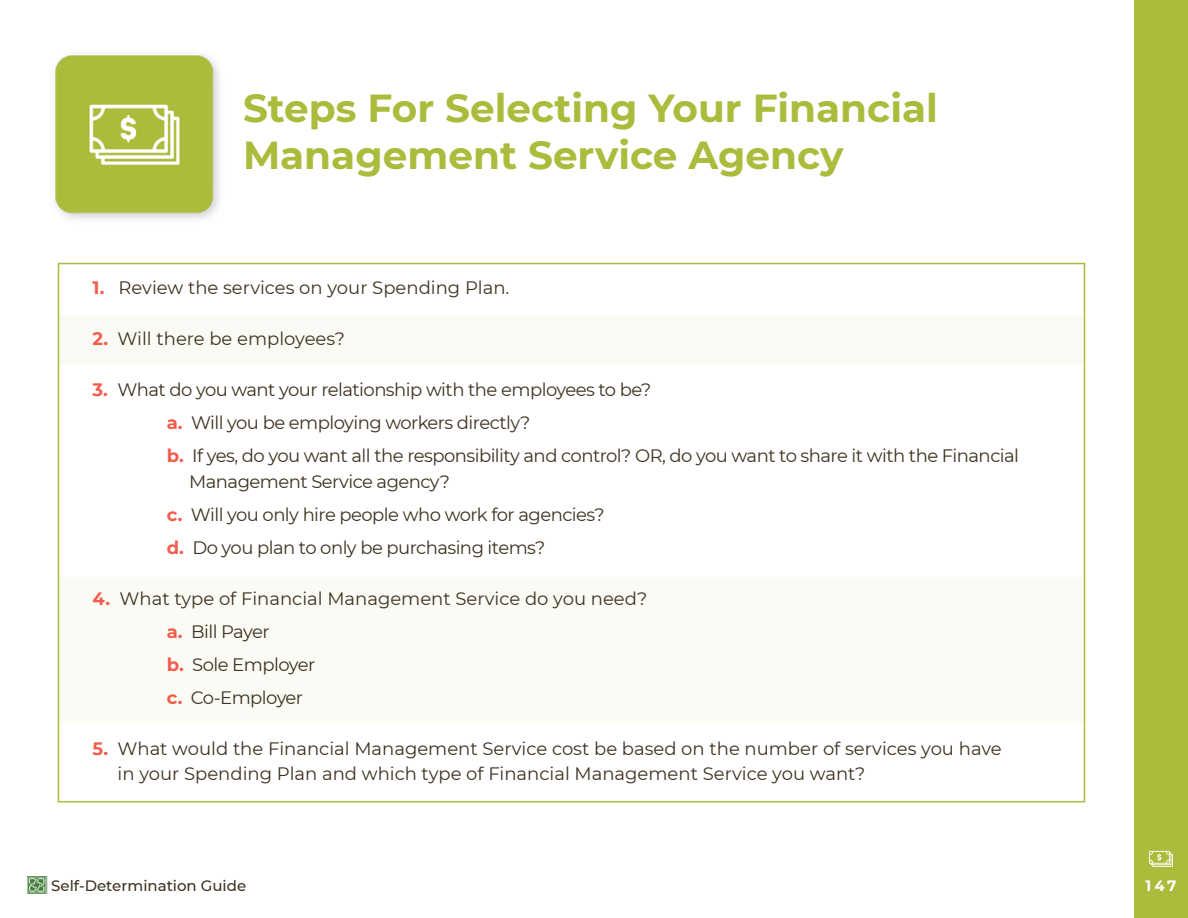
<style>
.page{position:relative;width:1188px;height:918px;background:#fff}
.page>*{position:absolute;margin:0;border:0;box-sizing:border-box;transform-origin:0 0}
.t1{font:700 39px/46.8px "Montserrat";color:#abbb3b}
.t2{font:18px "Montserrat";letter-spacing:-.03em;color:#3e3220}
.t3{font:18px "Montserrat";color:#3e3220}
.t4{font:500 15px "Montserrat";color:#3e3220}
.t5{font:700 15px "Montserrat";color:#fff}
.s1{font-weight:700;color:#f15c4b}
</style>
<div class="page">
<img style="left:27px;top:876px;width:21px;height:18px">
<div style="left:1134px;top:0;width:54px;height:918px;background:#abbb3b"></div>
<img style="left:55px;top:55px;width:165px;height:164px">
<svg style="left:1149px;top:851px;width:24px;height:16px"></svg>
<div style="left:59px;top:316px;width:1026px;height:47px;background:#fbfbf5"></div>
<div style="left:59px;top:578px;width:1026px;height:145px;background:#fbfbf5"></div>
<p class="t1" style="left:243px;top:83px;width:696px">Steps For Selecting Your Financial<br>Management Service Agency</p>
<p class="t3" style="left:93px;top:275px;width:418px"><span class="s1">1.</span> Review the services on your Spending Plan.</p>
<p class="t3" style="left:93px;top:326px;width:254px"><span class="s1">2.</span> Will there be employees?</p>
<p class="t2" style="left:93px;top:377px;width:560px"><span class="s1">3.</span> What do you want your relationship with the employees to be?</p>
<p class="t2" style="left:167px;top:410px;width:365px"><span class="s1">a.</span> Will you be employing workers directly?</p>
<p class="t2" style="left:167px;top:443px;width:854px"><span class="s1">b.</span> If yes, do you want all the responsibility and control? OR, do you want to share it with the Financial</p>
<p class="t2" style="left:189px;top:469px;width:262px">Management Service agency?</p>
<p class="t2" style="left:167px;top:502px;width:439px"><span class="s1">c.</span> Will you only hire people who work for agencies?</p>
<p class="t2" style="left:167px;top:535px;width:380px"><span class="s1">d.</span> Do you plan to only be purchasing items?</p>
<p class="t3" style="left:93px;top:586px;width:556px"><span class="s1">4.</span> What type of Financial Management Service do you need?</p>
<p class="t2" style="left:167px;top:619px;width:104px"><span class="s1">a.</span> Bill Payer</p>
<p class="t2" style="left:167px;top:652px;width:150px"><span class="s1">b.</span> Sole Employer</p>
<p class="t2" style="left:167px;top:685px;width:138px"><span class="s1">c.</span> Co-Employer</p>
<p class="t3" style="left:93px;top:736px;width:911px"><span class="s1">5.</span> What would the Financial Management Service cost be based on the number of services you have</p>
<p class="t3" style="left:118px;top:761px;width:749px">in your Spending Plan and which type of Financial Management Service you want?</p>
<p class="t4" style="left:51px;top:875px;width:197px">Self-Determination Guide</p>
<p class="t5" style="left:1146px;top:875px;width:32px">147</p>
</div>
